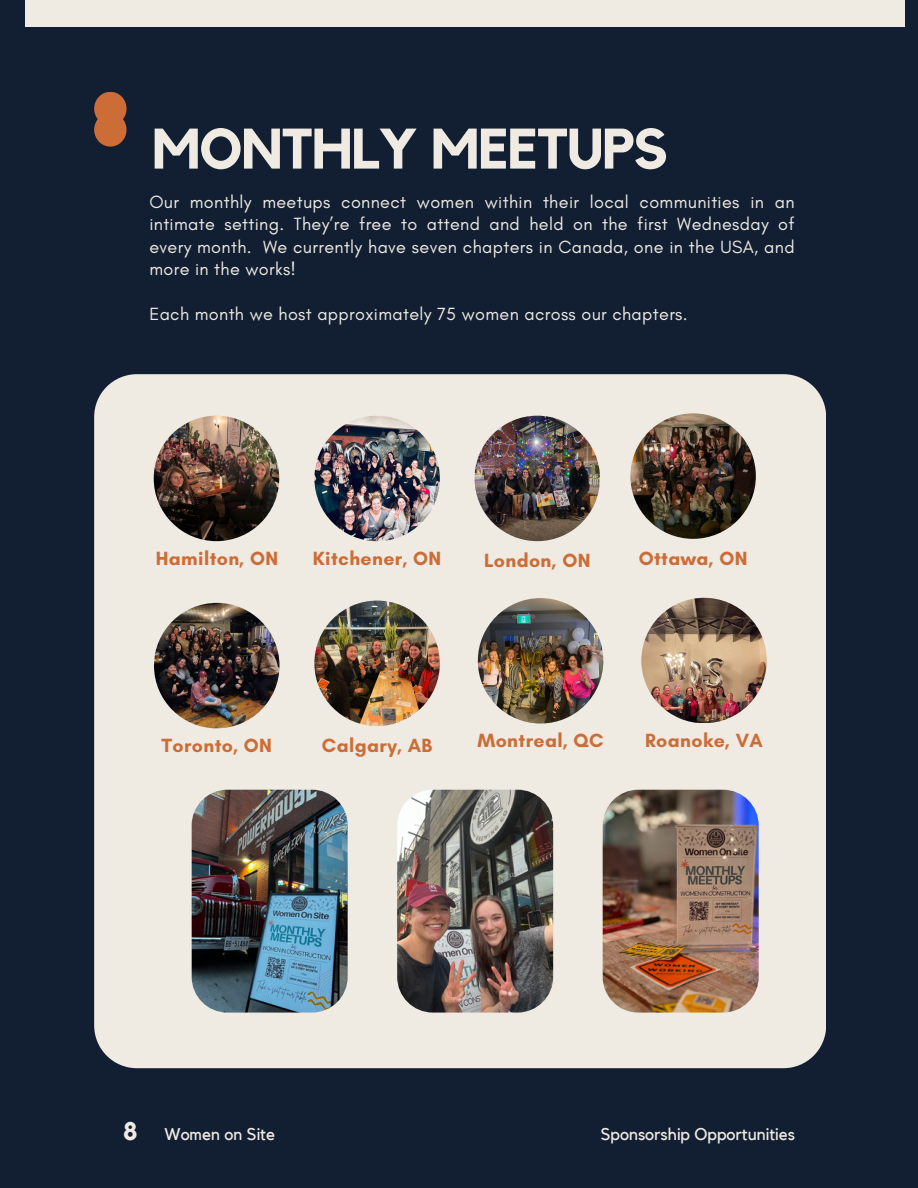
<style>
.page{position:relative;width:918px;height:1188px;background:#121f33}
.page>*{position:absolute;margin:0;border:0;box-sizing:border-box;transform-origin:0 0}
.t1{font:700 56.4px "Kollektif";letter-spacing:-.02em;color:#efebe3}
.t2{font:700 19.5px "Glacial Indifference";letter-spacing:.02em;color:#cc6d37}
.t3{font:18px/22.5px "Glacial Indifference";letter-spacing:.02em;color:#efebe3;text-align:justify}
.t4{font:16.95px "Kollektif";color:#efebe3}
.s1{font-weight:700;font-size:25.35px}
</style>
<div class="page">
<div style="left:94px;top:374px;width:732px;height:694px;background:#efebe3"></div>
<img style="left:192px;top:790px;width:156px;height:223px;border-radius:36px">
<div style="left:94px;top:92px;width:33px;height:34px;background:#cc6d37;border-radius:50%"></div>
<div style="left:94px;top:113px;width:33px;height:34px;background:#cc6d37;border-radius:50%"></div>
<img style="left:603px;top:790px;width:156px;height:223px;border-radius:36px">
<div style="left:25px;top:0;width:614px;height:27px;background:#efebe3"></div>
<div style="left:636px;top:0;width:269px;height:27px;background:#efebe3"></div>
<img style="left:397px;top:790px;width:156px;height:223px;border-radius:36px">
<img style="left:154px;top:603px;width:126px;height:125px;border-radius:50%">
<img style="left:314px;top:601px;width:126px;height:125px;border-radius:50%">
<img style="left:641px;top:598px;width:126px;height:125px;border-radius:50%">
<img style="left:630px;top:413px;width:126px;height:126px;border-radius:50%">
<img style="left:475px;top:416px;width:125px;height:125px;border-radius:50%">
<img style="left:478px;top:598px;width:125px;height:126px;border-radius:50%">
<img style="left:314px;top:416px;width:126px;height:125px;border-radius:50%">
<img style="left:154px;top:416px;width:125px;height:125px;border-radius:50%">
<h1 class="t1" style="left:152px;top:123px;width:517px">MONTHLY MEETUPS</h1>
<p class="t3" style="left:149px;top:190px;width:647px">Our monthly meetups connect women within their local communities in an intimate setting. They’re free to attend and held on the first Wednesday of every month. We currently have seven chapters in Canada, one in the USA, and more in the works!</p>
<p class="t3" style="left:149px;top:303px;width:540px">Each month we host approximately 75 women across our chapters.</p>
<p class="t2" style="left:156px;top:546px;width:124px">Hamilton, ON</p>
<p class="t2" style="left:313px;top:546px;width:130px">Kitchener, ON</p>
<p class="t2" style="left:484px;top:548px;width:108px">London, ON</p>
<p class="t2" style="left:639px;top:546px;width:110px">Ottawa, ON</p>
<p class="t2" style="left:161px;top:733px;width:112px">Toronto, ON</p>
<p class="t2" style="left:322px;top:733px;width:112px">Calgary, AB</p>
<p class="t2" style="left:645px;top:728px;width:119px">Roanoke, VA</p>
<p class="t2" style="left:478px;top:728px;width:128px">Montreal, QC</p>
<p class="t4" style="left:123px;top:1126px;width:154px"><span class="s1">8</span> Women on Site</p>
<p class="t4" style="left:601px;top:1126px;width:196px">Sponsorship Opportunities</p>
</div>
